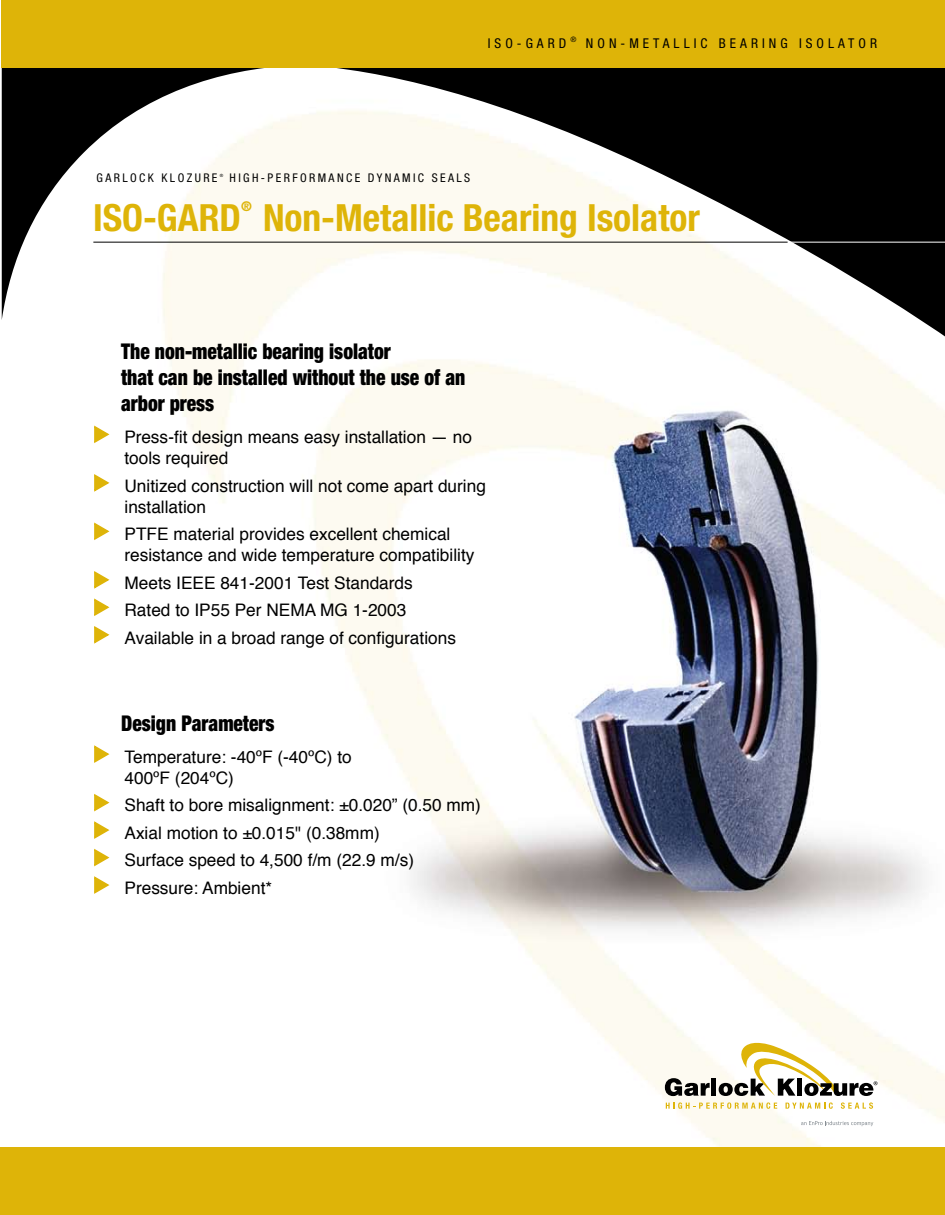
<style>
.page{position:relative;width:945px;height:1215px;background:#fff}
.page>*{position:absolute;margin:0;border:0;box-sizing:border-box;transform-origin:0 0}
.t1{font:700 condensed 37.5px "Helvetica Neue";color:#deb408}
.t2{font:900 condensed 21.75px/26.1px "Helvetica Neue";color:#000;scale:.9 1}
.t3{font:17.25px/27.5px "Helvetica";color:#000}
.t4{font:condensed 13.5px "Helvetica Neue";letter-spacing:.3em;color:#000}
.t5{font:700 condensed 13.5px "Helvetica Neue";color:#deb408}
.t6{font:condensed 12px "Helvetica Neue";letter-spacing:.2em;color:#000}
.t7{font:condensed 4.35px "Helvetica Neue";color:#000}
</style>
<div class="page">
<img style="left:1px;top:67px;width:944px;height:1080px">
<svg style="left:2px;top:67px;width:943px;height:273px"></svg>
<hr style="left:789px;top:242px;width:156px;height:1px;background:#fff">
<hr style="left:93px;top:242px;width:695px;height:1px;background:#000">
<div style="left:0;top:1147px;width:945px;height:68px;background:#deb408"></div>
<svg style="left:665px;top:1078px;width:45px;height:18px"></svg>
<div style="left:711px;top:1079px;width:5px;height:17px;background:#000"></div>
<svg style="left:719px;top:1043px;width:159px;height:53px"></svg>
<svg style="left:801px;top:1121px;width:72px;height:5px"></svg>
<svg style="left:666px;top:1102px;width:111px;height:7px"></svg>
<svg style="left:786px;top:1102px;width:47px;height:7px"></svg>
<svg style="left:841px;top:1102px;width:32px;height:7px"></svg>
<div style="left:1px;top:0;width:944px;height:67px;background:#deb408"></div>
<svg style="left:93px;top:424px;width:17px;height:21px"></svg>
<svg style="left:93px;top:473px;width:17px;height:20px"></svg>
<svg style="left:93px;top:521px;width:17px;height:21px"></svg>
<svg style="left:93px;top:570px;width:17px;height:20px"></svg>
<svg style="left:93px;top:597px;width:17px;height:20px"></svg>
<svg style="left:93px;top:625px;width:17px;height:20px"></svg>
<svg style="left:93px;top:744px;width:17px;height:20px"></svg>
<svg style="left:93px;top:792px;width:17px;height:21px"></svg>
<svg style="left:93px;top:820px;width:17px;height:20px"></svg>
<svg style="left:93px;top:847px;width:17px;height:21px"></svg>
<svg style="left:93px;top:875px;width:17px;height:20px"></svg>
<p class="t4" style="left:488px;top:35px;width:391px">ISO-GARD <sup>®</sup> NON-METALLIC BEARING ISOLATOR</p>
<p class="t6" style="left:97px;top:171px;width:122px">GARLOCK KLOZURE</p>
<p class="t7" style="left:220px;top:173px;width:5px">®</p>
<p class="t6" style="left:230px;top:171px;width:242px">HIGH-PERFORMANCE DYNAMIC SEALS</p>
<h1 class="t1" style="left:93px;top:195px;width:149px">ISO-GARD</h1>
<p class="t5" style="left:241px;top:198px;width:12px">®</p>
<h1 class="t1" style="left:263px;top:195px;width:438px">Non-Metallic Bearing Isolator</h1>
<p class="t2" style="left:121px;top:338px;width:384px">The non-metallic bearing isolator<br>that can be installed without the use of an arbor press</p>
<p class="t3" style="left:125px;top:427px;width:349px;line-height:21px">Press-fit design means easy installation — no tools required</p>
<p class="t3" style="left:125px;top:476px;width:363px;line-height:21px">Unitized construction will not come apart during installation</p>
<p class="t3" style="left:125px;top:524px;width:351px;line-height:21px">PTFE material provides excellent chemical resistance and wide temperature compatibility</p>
<p class="t3" style="left:125px;top:569px;width:333px">Meets IEEE 841-2001 Test Standards<br>Rated to IP55 Per NEMA MG 1-2003<br>Available in a broad range of configurations</p>
<p class="t2" style="left:121px;top:710px;width:172px">Design Parameters</p>
<p class="t3" style="left:125px;top:747px;width:229px;line-height:21px">Temperature: -40ºF (-40ºC) to<br>400ºF (204ºC)</p>
<p class="t3" style="left:125px;top:792px;width:358px">Shaft to bore misalignment: ±0.020” (0.50 mm)<br>Axial motion to ±0.015" (0.38mm)<br>Surface speed to 4,500 f/m (22.9 m/s)<br>Pressure: Ambient*</p>
</div>
